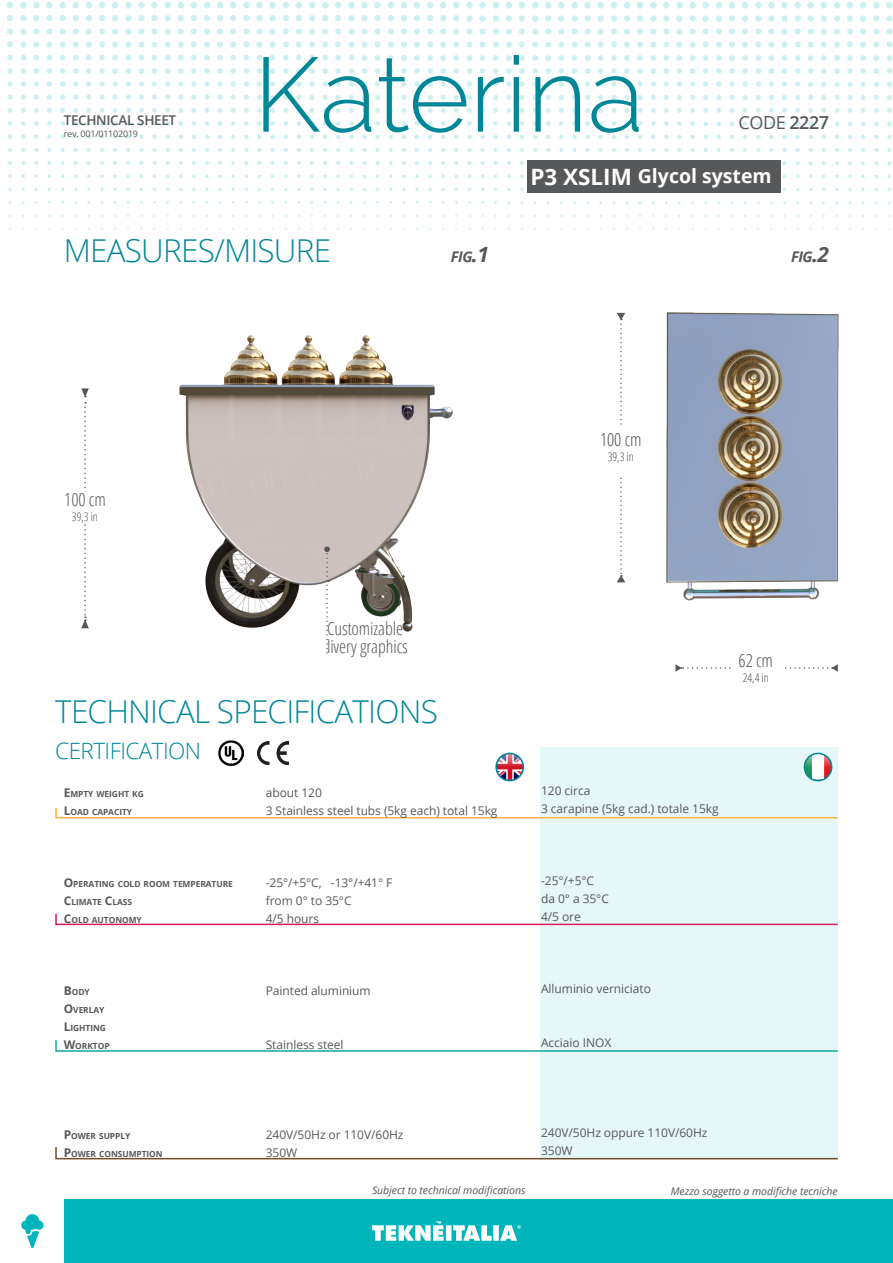
<style>
.page{position:relative;width:893px;height:1263px;background:#fff}
.page>*{position:absolute;margin:0;border:0;box-sizing:border-box;transform-origin:0 0}
.t1{font:300 105px "Raleway";color:#008797}
.t2{font:300 31.5px "Open Sans";letter-spacing:-.025em;color:#008797}
.t3{font:300 22.5px "Open Sans";letter-spacing:-.025em;color:#008797}
.t4{font:700 19.5px "Open Sans";color:#fff}
.t5{font:300 condensed 18px/18px "Open Sans";letter-spacing:-.005em;color:#57585a}
.t6{font:300 condensed 18px "Open Sans";letter-spacing:-.005em;color:#4f5252}
.t7{font:18px "Open Sans";color:#57585a}
.t8{font:italic 700 14.7px "Open Sans";letter-spacing:-.035em;color:#57585a}
.t9{font:600 13.5px "Open Sans";letter-spacing:-.025em;color:#57585a}
.t10{font:12px/18px "Open Sans";letter-spacing:-.005em;color:#57585a}
.t11{font:300 condensed 12px "Open Sans";letter-spacing:-.005em;color:#4f5252}
.t12{font:300 condensed 12px "Open Sans";color:#57585a}
.t13{font:italic 10.5px "Open Sans";letter-spacing:-.005em;color:#57585a}
.t14{font:9px "Open Sans";letter-spacing:-.025em;color:#57585a}
.t15{font:700 8.4px/18px "Open Sans";letter-spacing:-.005em;color:#57585a}
.s1{font-weight:600}
.s2{font-size:22.5px}
.s3{font-size:21px}
.s4{font-size:12px}
</style>
<div class="page">
<img style="left:219px;top:740px;width:25px;height:25px">
<div style="left:540px;top:747px;width:298px;height:412px;background:#e6f7f8"></div>
<img style="left:7px;top:2px;width:886px;height:241px">
<svg style="left:55px;top:808px;width:783px;height:11px"></svg>
<svg style="left:55px;top:913px;width:783px;height:13px"></svg>
<svg style="left:55px;top:1040px;width:783px;height:12px"></svg>
<svg style="left:55px;top:1147px;width:783px;height:13px"></svg>
<div style="left:64px;top:1199px;width:829px;height:64px;background:#00b6bc"></div>
<svg style="left:21px;top:1214px;width:23px;height:34px"></svg>
<svg style="left:372px;top:1221px;width:149px;height:20px"></svg>
<img style="left:496px;top:753px;width:27px;height:28px;border-radius:14px">
<div style="left:495px;top:753px;width:29px;height:28px;border:2px solid #008797;border-radius:50%"></div>
<img style="left:804px;top:753px;width:28px;height:28px;border-radius:14px">
<div style="left:804px;top:753px;width:28px;height:28px;border:2px solid #008797;border-radius:50%"></div>
<img style="left:257px;top:741px;width:32px;height:23px">
<img style="left:179px;top:335px;width:273px;height:296px">
<svg style="left:324px;top:546px;width:6px;height:108px"></svg>
<svg style="left:81px;top:388px;width:8px;height:240px"></svg>
<div style="left:64px;top:492px;width:42px;height:32px;background:#fff"></div>
<svg style="left:617px;top:313px;width:8px;height:269px"></svg>
<div style="left:596px;top:425px;width:49px;height:52px;background:#fff"></div>
<svg style="left:675px;top:664px;width:163px;height:8px"></svg>
<div style="left:732px;top:652px;width:50px;height:33px;background:#fff"></div>
<div style="left:527px;top:161px;width:254px;height:32px;background:#57585a"></div>
<img style="left:667px;top:313px;width:172px;height:287px">
<p class="t9" style="left:64px;top:111px;width:114px">TECHNICAL SHEET</p>
<p class="t14" style="left:64px;top:127px;width:76px">rev. 001/01102019</p>
<h1 class="t1" style="left:254px;top:33px;width:392px">Katerina</h1>
<h3 class="t7" style="left:738px;top:109px;width:92px">CODE <span class="s1">2227</span></h3>
<h3 class="t4" style="left:530px;top:162px;width:243px"><span class="s2">P3 XSLIM</span> Glycol system</h3>
<h2 class="t2" style="left:64px;top:229px;width:269px">MEASURES/MISURE</h2>
<p class="t8" style="left:451px;top:246px;width:40px">fig<span class="s3">.1</span></p>
<p class="t8" style="left:791px;top:246px;width:40px">fig<span class="s3">.2</span></p>
<h3 class="t5" style="left:64px;top:490px;width:43px">100 cm</h3>
<p class="t12" style="left:72px;top:508px;width:28px">39,3 in</p>
<h3 class="t5" style="left:327px;top:619px;width:82px">Customizable livery graphics</h3>
<h2 class="t2" style="left:55px;top:689px;width:384px">TECHNICAL SPECIFICATIONS</h2>
<h3 class="t3" style="left:55px;top:735px;width:147px">CERTIFICATION</h3>
<h3 class="t6" style="left:600px;top:426px;width:43px">100 cm</h3>
<p class="t11" style="left:608px;top:448px;width:28px">39,3 in</p>
<h3 class="t6" style="left:739px;top:648px;width:36px">62 cm</h3>
<p class="t11" style="left:743px;top:669px;width:28px">24,4 in</p>
<p class="t15" style="left:64px;top:785px;width:82px"><span class="s4">E</span>MPTY WEIGHT KG<br><span class="s4">L</span>OAD CAPACITY</p>
<p class="t10" style="left:266px;top:783px;width:233px">about 120<br>3 Stainless steel tubs (5kg each) total 15kg</p>
<p class="t10" style="left:541px;top:782px;width:179px">120 circa<br>3 carapine (5kg cad.) totale 15kg</p>
<p class="t15" style="left:64px;top:875px;width:171px"><span class="s4">O</span>PERATING COLD ROOM TEMPERATURE<br><span class="s4">C</span>LIMATE <span class="s4">C</span>LASS<br><span class="s4">C</span>OLD AUTONOMY</p>
<p class="t10" style="left:266px;top:873px;width:128px">-25°/+5°C, -13°/+41° F from 0° to 35°C<br>4/5 hours</p>
<p class="t10" style="left:541px;top:872px;width:69px">-25°/+5°C da 0° a 35°C<br>4/5 ore</p>
<p class="t15" style="left:64px;top:983px;width:47px"><span class="s4">B</span>ODY<br><span class="s4">O</span>VERLAY<br><span class="s4">L</span>IGHTING<br><span class="s4">W</span>ORKTOP</p>
<p class="t10" style="left:266px;top:981px;width:106px">Painted aluminium</p>
<p class="t10" style="left:266px;top:1035px;width:79px">Stainless steel</p>
<p class="t10" style="left:541px;top:980px;width:111px">Alluminio verniciato</p>
<p class="t10" style="left:541px;top:1034px;width:72px">Acciaio INOX</p>
<p class="t15" style="left:64px;top:1127px;width:100px"><span class="s4">P</span>OWER SUPPLY<br><span class="s4">P</span>OWER CONSUMPTION</p>
<p class="t10" style="left:266px;top:1125px;width:139px">240V/50Hz or 110V/60Hz<br>350W</p>
<p class="t10" style="left:541px;top:1124px;width:168px">240V/50Hz oppure 110V/60Hz<br>350W</p>
<p class="t13" style="left:372px;top:1183px;width:155px">Subject to technical modifications</p>
<p class="t13" style="left:671px;top:1184px;width:168px">Mezzo soggetto a modifiche tecniche</p>
</div>
